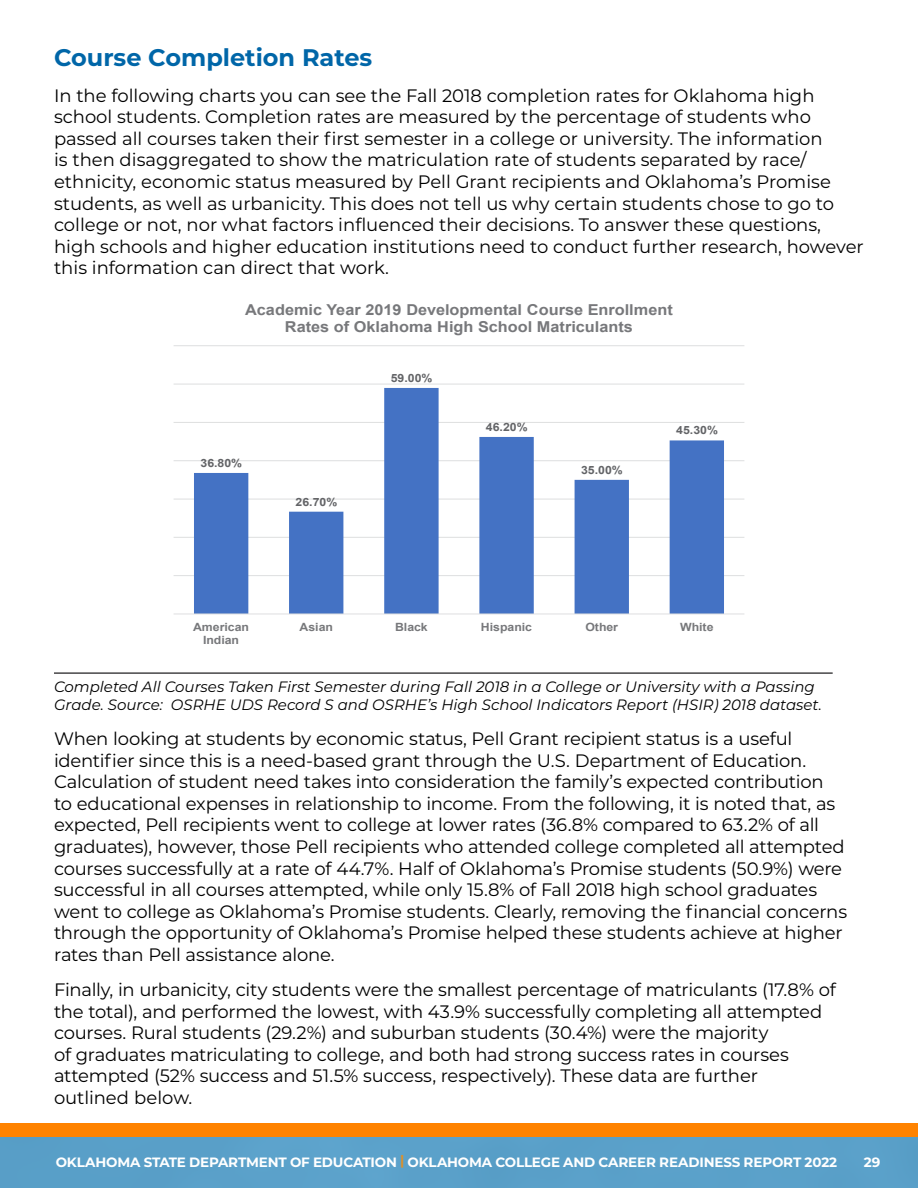
<style>
.page{position:relative;width:918px;height:1188px;background:#fff}
.page>*{position:absolute;margin:0;border:0;box-sizing:border-box;transform-origin:0 0}
.t1{font:700 24px "Montserrat";color:#0066a8}
.t2{font:18px/21.6px "Montserrat";letter-spacing:-.01em;color:#000}
.t3{font:italic 15px/18px "Montserrat";color:#000}
.t4{font:700 15px/17.2px "Arial";color:#77787b;text-align:center;scale:1.08 1}
.t5{font:700 13.5px "Montserrat";letter-spacing:-.01em;color:#fff}
.t6{font:700 11.4px/13px "Arial";color:#77787b;text-align:center;scale:1.08 1}
.t7{font:700 11.4px "Arial";color:#636467;scale:1.08 1}
.s1{color:#de9028}
</style>
<div class="page">
<div style="left:0;top:1135px;width:918px;height:53px;background:#5aa0c9"></div>
<div style="left:0;top:1123px;width:918px;height:13px;background:#ff8300"></div>
<hr style="left:174px;top:575px;width:570px;height:1px;background:#dcddde">
<hr style="left:174px;top:537px;width:570px;height:1px;background:#dcddde">
<hr style="left:174px;top:499px;width:570px;height:1px;background:#dcddde">
<hr style="left:174px;top:460px;width:570px;height:1px;background:#dcddde">
<hr style="left:174px;top:422px;width:570px;height:1px;background:#dcddde">
<hr style="left:174px;top:384px;width:570px;height:1px;background:#dcddde">
<hr style="left:174px;top:345px;width:570px;height:1px;background:#dcddde">
<svg style="left:194px;top:388px;width:530px;height:226px"></svg>
<hr style="left:174px;top:614px;width:570px;height:1px;background:#dcddde">
<hr style="left:54px;top:672px;width:779px;height:2px;background:#464547">
<h1 class="t1" style="left:54px;top:41px;width:320px">Course Completion Rates</h1>
<p class="t2" style="left:54px;top:84px;width:811px">In the following charts you can see the Fall 2018 completion rates for Oklahoma high school students. Completion rates are measured by the percentage of students who passed all courses taken their first semester in a college or university. The information<br>is then disaggregated to show the matriculation rate of students separated by race/ ethnicity, economic status measured by Pell Grant recipients and Oklahoma’s Promise students, as well as urbanicity. This does not tell us why certain students chose to go to college or not, nor what factors influenced their decisions. To answer these questions, high schools and higher education institutions need to conduct further research, however this information can direct that work.</p>
<p class="t4" style="left:245px;top:301px;width:397px">Academic Year 2019 Developmental Course Enrollment<br>Rates of Oklahoma High School Matriculants</p>
<p class="t7" style="left:201px;top:455px;width:40px">36.80%</p>
<p class="t7" style="left:296px;top:494px;width:40px">26.70%</p>
<p class="t7" style="left:391px;top:370px;width:40px">59.00%</p>
<p class="t7" style="left:486px;top:419px;width:40px">46.20%</p>
<p class="t7" style="left:581px;top:462px;width:40px">35.00%</p>
<p class="t7" style="left:676px;top:422px;width:40px">45.30%</p>
<p class="t6" style="left:193px;top:621px;width:53px">American<br>Indian</p>
<p class="t6" style="left:300px;top:621px;width:32px">Asian</p>
<p class="t6" style="left:395px;top:621px;width:32px">Black</p>
<p class="t6" style="left:481px;top:621px;width:49px">Hispanic</p>
<p class="t6" style="left:585px;top:621px;width:32px">Other</p>
<p class="t6" style="left:680px;top:621px;width:32px">White</p>
<p class="t3" style="left:54px;top:677px;width:770px">Completed All Courses Taken First Semester during Fall 2018 in a College or University with a Passing<br>Grade. Source: OSRHE UDS Record S and OSRHE’s High School Indicators Report (HSIR) 2018 dataset.</p>
<p class="t2" style="left:54px;top:727px;width:795px">When looking at students by economic status, Pell Grant recipient status is a useful identifier since this is a need-based grant through the U.S. Department of Education.<br>Calculation of student need takes into consideration the family’s expected contribution<br>to educational expenses in relationship to income. From the following, it is noted that, as expected, Pell recipients went to college at lower rates (36.8% compared to 63.2% of all graduates), however, those Pell recipients who attended college completed all attempted courses successfully at a rate of 44.7%. Half of Oklahoma’s Promise students (50.9%) were successful in all courses attempted, while only 15.8% of Fall 2018 high school graduates went to college as Oklahoma’s Promise students. Clearly, removing the financial concerns through the opportunity of Oklahoma’s Promise helped these students achieve at higher rates than Pell assistance alone.</p>
<p class="t2" style="left:54px;top:978px;width:783px">Finally, in urbanicity, city students were the smallest percentage of matriculants (17.8% of the total), and performed the lowest, with 43.9% successfully completing all attempted courses. Rural students (29.2%) and suburban students (30.4%) were the majority<br>of graduates matriculating to college, and both had strong success rates in courses attempted (52% success and 51.5% success, respectively). These data are further outlined below.</p>
<p class="t5" style="left:56px;top:1152px;width:783px">OKLAHOMA STATE DEPARTMENT OF EDUCATION <span class="s1">|</span> OKLAHOMA COLLEGE AND CAREER READINESS REPORT 2022</p>
<p class="t5" style="left:864px;top:1152px;width:18px">29</p>
</div>
